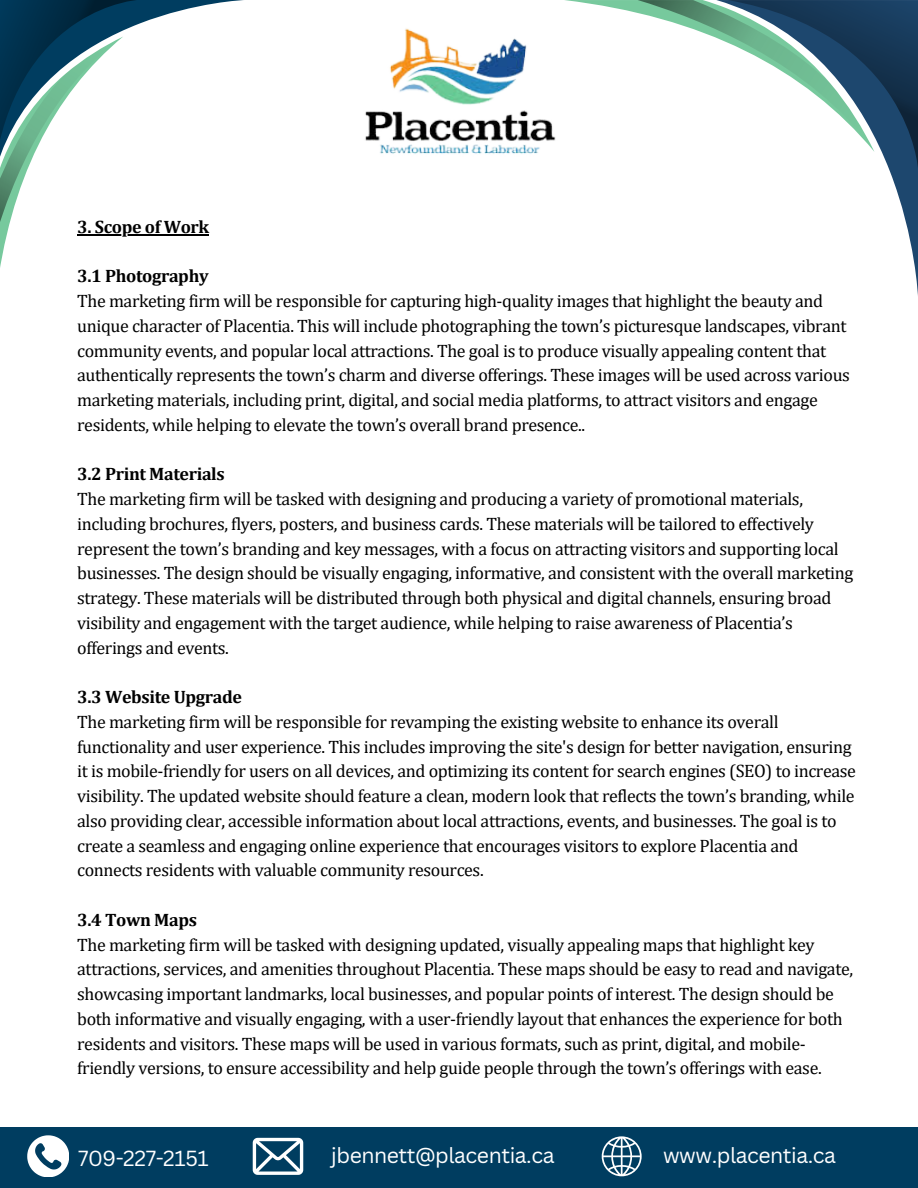
<style>
.page{position:relative;width:918px;height:1188px;background:#fff}
.page>*{position:absolute;margin:0;border:0;box-sizing:border-box;transform-origin:0 0}
.t1{font:21.15px "Canva Sans";letter-spacing:-.02em;color:#fff}
.t2{font:18px/24.8px "Cambria";letter-spacing:-.02em;color:#000}
.t3{font:700 18px "Cambria";letter-spacing:-.02em;color:#000}
</style>
<div class="page">
<img style="left:365px;top:28px;width:191px;height:126px">
<svg style="left:0;top:0;width:244px;height:268px"></svg>
<svg style="left:565px;top:0;width:73px;height:13px"></svg>
<svg style="left:889px;top:169px;width:29px;height:127px"></svg>
<svg style="left:638px;top:0;width:280px;height:169px"></svg>
<div style="left:0;top:1128px;width:918px;height:60px;background:#003d60"></div>
<svg style="left:27px;top:1135px;width:42px;height:42px"></svg>
<svg style="left:253px;top:1138px;width:50px;height:37px"></svg>
<svg style="left:602px;top:1136px;width:40px;height:40px"></svg>
<hr style="left:77px;top:234px;width:132px;height:1px;background:#000">
<h2 class="t3" style="left:77px;top:216px;width:133px">3. Scope of Work</h2>
<p class="t3" style="left:77px;top:265px;width:133px">3.1 Photography</p>
<p class="t2" style="left:77px;top:288px;width:774px">The marketing firm will be responsible for capturing high-quality images that highlight the beauty and unique character of Placentia. This will include photographing the town’s picturesque landscapes, vibrant community events, and popular local attractions. The goal is to produce visually appealing content that authentically represents the town’s charm and diverse offerings. These images will be used across various marketing materials, including print, digital, and social media platforms, to attract visitors and engage residents, while helping to elevate the town’s overall brand presence..</p>
<p class="t3" style="left:77px;top:463px;width:149px">3.2 Print Materials</p>
<p class="t2" style="left:77px;top:486px;width:778px">The marketing firm will be tasked with designing and producing a variety of promotional materials, including brochures, flyers, posters, and business cards. These materials will be tailored to effectively represent the town’s branding and key messages, with a focus on attracting visitors and supporting local businesses. The design should be visually engaging, informative, and consistent with the overall marketing strategy. These materials will be distributed through both physical and digital channels, ensuring broad visibility and engagement with the target audience, while helping to raise awareness of Placentia’s offerings and events.</p>
<p class="t3" style="left:77px;top:686px;width:166px">3.3 Website Upgrade</p>
<p class="t2" style="left:77px;top:709px;width:780px">The marketing firm will be responsible for revamping the existing website to enhance its overall functionality and user experience. This includes improving the site's design for better navigation, ensuring it is mobile-friendly for users on all devices, and optimizing its content for search engines (SEO) to increase visibility. The updated website should feature a clean, modern look that reflects the town’s branding, while also providing clear, accessible information about local attractions, events, and businesses. The goal is to create a seamless and engaging online experience that encourages visitors to explore Placentia and connects residents with valuable community resources.</p>
<p class="t3" style="left:77px;top:909px;width:121px">3.4 Town Maps</p>
<p class="t2" style="left:77px;top:932px;width:777px">The marketing firm will be tasked with designing updated, visually appealing maps that highlight key attractions, services, and amenities throughout Placentia. These maps should be easy to read and navigate, showcasing important landmarks, local businesses, and popular points of interest. The design should be both informative and visually engaging, with a user-friendly layout that enhances the experience for both residents and visitors. These maps will be used in various formats, such as print, digital, and mobile&shy;friendly versions, to ensure accessibility and help guide people through the town’s offerings with ease.</p>
<p class="t1" style="left:78px;top:1143px;width:132px">709-227-2151</p>
<p class="t1" style="left:331px;top:1141px;width:225px">jbennett@placentia.ca</p>
<p class="t1" style="left:663px;top:1141px;width:175px">www.placentia.ca</p>
</div>
